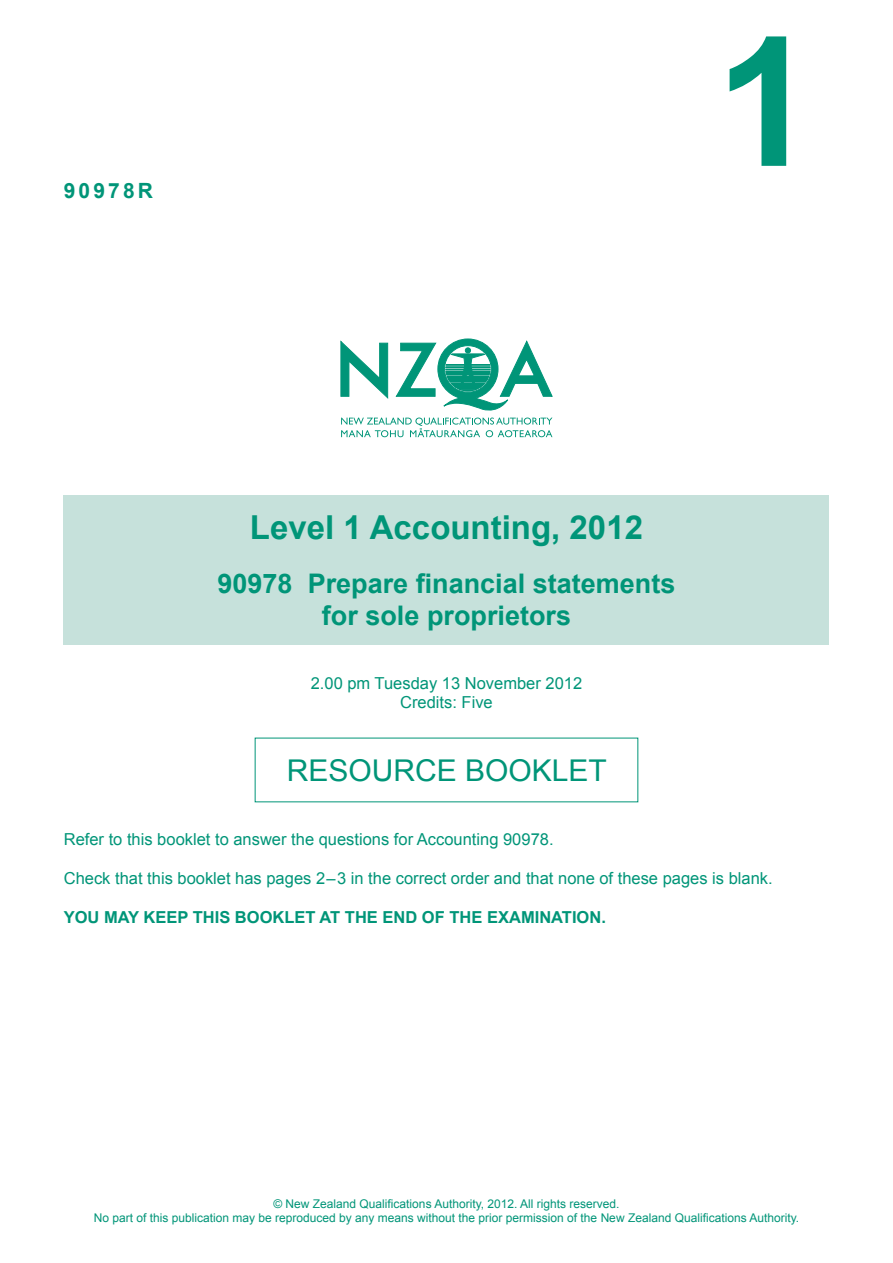
<style>
.page{position:relative;width:893px;height:1263px;background:#fff}
.page>*{position:absolute;margin:0;border:0;box-sizing:border-box;transform-origin:0 0}
.t1{font:700 180px "Arial";color:#009578}
.t2{font:700 33px "Arial";color:#009578}
.t3{font:30px "Arial";color:#009578}
.t4{font:700 27px/32.4px "Arial";color:#009578;text-align:center}
.t5{font:700 21px "Arial";letter-spacing:.15em;color:#009578}
.t6{font:16.5px/19.8px "Arial";color:#009578;text-align:center}
.t7{font:700 16.5px "Arial";color:#009578}
.t8{font:12px/14.4px "Arial";color:#009578;text-align:center}
.s1{font-style:inherit}
</style>
<div class="page">
<svg style="left:341px;top:339px;width:212px;height:98px"></svg>
<div style="left:64px;top:495px;width:765px;height:150px;background:#c6e1db"></div>
<p class="t5" style="left:64px;top:182px;width:91px">90978R</p>
<h1 class="t1" style="left:715px;top:27px;width:102px">1</h1>
<h2 class="t2" style="left:250px;top:514px;width:395px">Level 1 Accounting, 2012</h2>
<h3 class="t4" style="left:218px;top:569px;width:459px">90978 Prepare financial statements for sole proprietors</h3>
<p class="t6" style="left:311px;top:673px;width:273px"><span class="s1">2.00</span> pm Tuesday 13 November 2012<br>Credits: Five</p>
<h3 class="t3" style="left:287px;top:753px;width:322px">RESOURCE BOOKLET</h3>
<p class="t6" style="left:64px;top:830px;width:491px">Refer to this booklet to answer the questions for Accounting 90978.</p>
<p class="t6" style="left:64px;top:869px;width:710px">Check that this booklet has pages 2 – 3 in the correct order and that none of these pages is blank.</p>
<p class="t7" style="left:64px;top:910px;width:544px">YOU MAY KEEP THIS BOOKLET AT THE END OF THE EXAMINATION.</p>
<p class="t8" style="left:94px;top:1197px;width:707px">© New Zealand Qualifications Authority, 2012. All rights reserved.<br>No part of this publication may be reproduced by any means without the prior permission of the New Zealand Qualifications Authority.</p>
</div>
